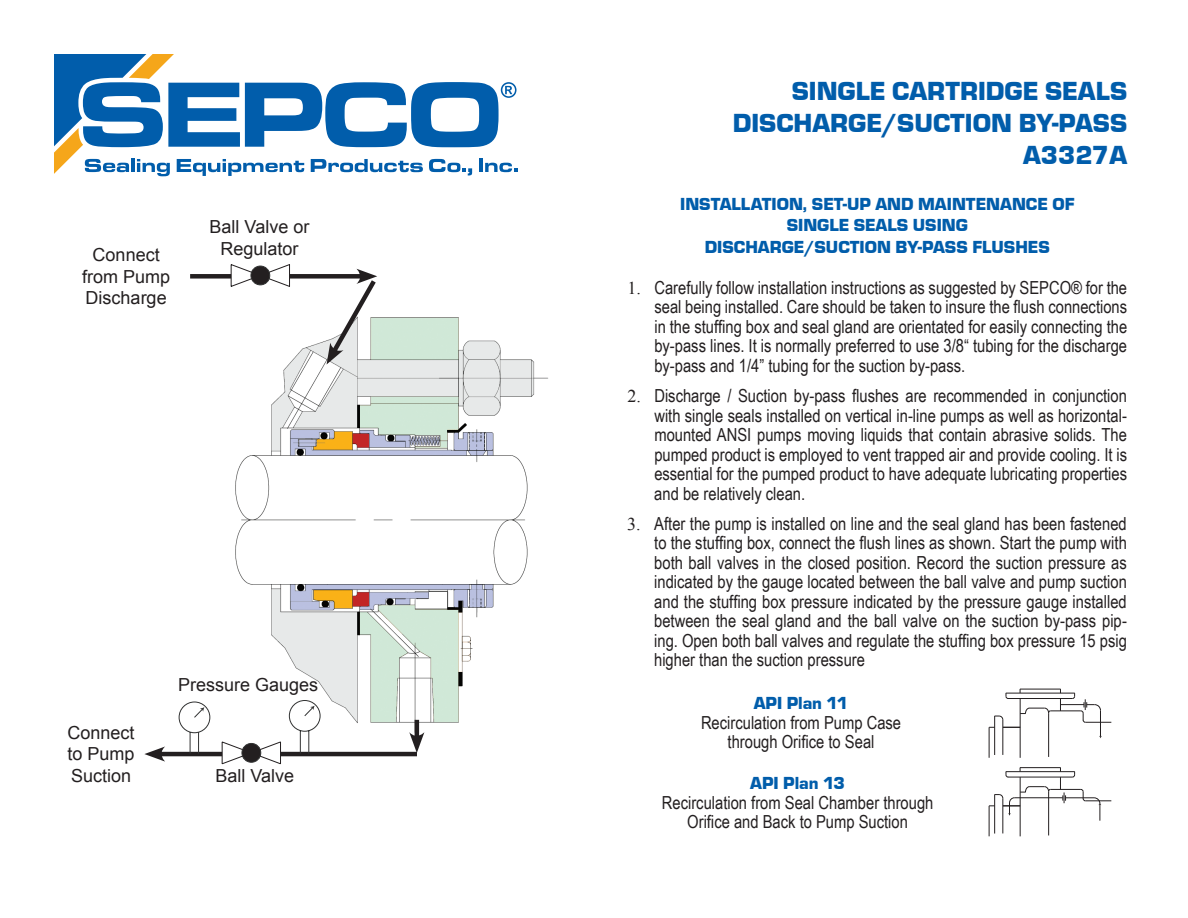
<style>
.page{position:relative;width:1188px;height:918px;background:#fff}
.page>*{position:absolute;margin:0;border:0;box-sizing:border-box;transform-origin:0 0}
.t1{font:900 27px/32.4px "Eurostar";color:#015dab;text-align:right}
.t2{font:18px/19.5px "Arial Narrow";color:#231f20;text-align:justify}
.t3{font:900 18px/21.6px "Eurostar";color:#015dab;text-align:center}
.t4{font:18px/21.6px "Arial";color:#231f20}
.s1{font-family:"Times New Roman"}
</style>
<div class="page">
<img style="left:165px;top:264px;width:383px;height:501px">
<hr style="left:1006px;top:771px;width:69px;height:1px;background:#231f20">
<hr style="left:1020px;top:767px;width:41px;height:1px;background:#231f20">
<hr style="left:1008px;top:777px;width:65px;height:1px;background:#231f20">
<hr style="left:1050px;top:789px;width:31px;height:1px;background:#231f20">
<hr style="left:1048px;top:792px;width:1px;height:43px;background:#231f20">
<hr style="left:1020px;top:777px;width:1px;height:59px;background:#231f20">
<hr style="left:1003px;top:798px;width:1px;height:35px;background:#231f20">
<hr style="left:994px;top:795px;width:1px;height:39px;background:#231f20">
<hr style="left:989px;top:806px;width:1px;height:30px;background:#231f20">
<hr style="left:1014px;top:798px;width:49px;height:1px;background:#231f20">
<svg style="left:1060px;top:768px;width:51px;height:53px"></svg>
<svg style="left:989px;top:786px;width:62px;height:30px"></svg>
<hr style="left:1006px;top:693px;width:69px;height:1px;background:#231f20">
<hr style="left:1020px;top:689px;width:41px;height:1px;background:#231f20">
<hr style="left:1008px;top:698px;width:65px;height:1px;background:#231f20">
<hr style="left:1050px;top:711px;width:31px;height:1px;background:#231f20">
<hr style="left:1048px;top:713px;width:1px;height:44px;background:#231f20">
<hr style="left:1020px;top:699px;width:1px;height:59px;background:#231f20">
<hr style="left:1003px;top:720px;width:1px;height:35px;background:#231f20">
<hr style="left:994px;top:716px;width:1px;height:39px;background:#231f20">
<hr style="left:989px;top:727px;width:1px;height:31px;background:#231f20">
<svg style="left:1004px;top:727px;width:16px;height:1px"></svg>
<svg style="left:995px;top:716px;width:8px;height:4px"></svg>
<svg style="left:1020px;top:708px;width:31px;height:6px"></svg>
<svg style="left:1060px;top:689px;width:51px;height:49px"></svg>
<hr style="left:415px;top:720px;width:4px;height:20px;background:#231f20">
<svg style="left:409px;top:732px;width:15px;height:21px"></svg>
<hr style="left:157px;top:752px;width:260px;height:4px;background:#231f20">
<svg style="left:144px;top:746px;width:21px;height:16px"></svg>
<svg style="left:222px;top:742px;width:59px;height:22px"></svg>
<div style="left:242px;top:743px;width:19px;height:19px;background:#231f20;border-radius:50%"></div>
<div style="left:242px;top:743px;width:19px;height:19px;border:1px solid #313232;border-radius:50%"></div>
<svg style="left:289px;top:700px;width:32px;height:54px"></svg>
<svg style="left:179px;top:702px;width:31px;height:52px"></svg>
<div style="left:190px;top:274px;width:175px;height:5px;background:#231f20"></div>
<svg style="left:327px;top:269px;width:53px;height:95px"></svg>
<svg style="left:231px;top:264px;width:59px;height:23px"></svg>
<div style="left:251px;top:266px;width:19px;height:19px;background:#231f20;border-radius:50%"></div>
<div style="left:251px;top:266px;width:19px;height:19px;border:1px solid #313232;border-radius:50%"></div>
<svg style="left:54px;top:54px;width:464px;height:122px"></svg>
<p class="t4" style="left:210px;top:216px;width:101px">Ball Valve or</p>
<p class="t4" style="left:93px;top:244px;width:69px">Connect</p>
<p class="t4" style="left:220px;top:238px;width:80px">Regulator</p>
<p class="t4" style="left:82px;top:266px;width:90px">from Pump<br>Discharge</p>
<p class="t4" style="left:68px;top:722px;width:69px;text-align:justify">Connect to Pump Suction</p>
<p class="t4" style="left:178px;top:674px;width:142px">Pressure Gauges</p>
<p class="t4" style="left:215px;top:765px;width:80px">Ball Valve</p>
<h1 class="t1" style="left:733px;top:74px;width:396px">SINGLE CARTRIDGE SEALS<br>DISCHARGE/SUCTION BY-PASS<br>A3327A</h1>
<p class="t3" style="left:680px;top:192px;width:396px">INSTALLATION, SET-UP AND MAINTENANCE OF<br>SINGLE SEALS USING<br>DISCHARGE/SUCTION BY-PASS FLUSHES</p>
<p class="t2" style="left:654px;top:277px;width:474px;text-indent:-27px"><span class="s1">1.</span> Carefully follow installation instructions as suggested by SEPCO® for the seal being installed. Care should be taken to insure the flush connections in the stuffing box and seal gland are orientated for easily connecting the by-pass lines. It is normally preferred to use 3/8“ tubing for the discharge by-pass and 1/4” tubing for the suction by-pass.</p>
<p class="t2" style="left:654px;top:385px;width:474px;text-indent:-27px"><span class="s1">2.</span> Discharge / Suction by-pass flushes are recommended in conjunction with single seals installed on vertical in-line pumps as well as horizontal&shy;mounted ANSI pumps moving liquids that contain abrasive solids. The pumped product is employed to vent trapped air and provide cooling. It is essential for the pumped product to have adequate lubricating properties and be relatively clean.</p>
<p class="t2" style="left:654px;top:513px;width:474px;text-indent:-27px"><span class="s1">3.</span> After the pump is installed on line and the seal gland has been fastened to the stuffing box, connect the flush lines as shown. Start the pump with both ball valves in the closed position. Record the suction pressure as indicated by the gauge located between the ball valve and pump suction and the stuffing box pressure indicated by the pressure gauge installed between the seal gland and the ball valve on the suction by-pass pip&shy;ing. Open both ball valves and regulate the stuffing box pressure 15 psig higher than the suction pressure</p>
<p class="t3" style="left:754px;top:692px;width:96px">API Plan 11</p>
<p class="t2" style="left:701px;top:712px;width:202px;text-align:center">Recirculation from Pump Case through Orifice to Seal</p>
<p class="t3" style="left:750px;top:772px;width:96px">API Plan 13</p>
<p class="t2" style="left:662px;top:792px;width:273px;text-align:center">Recirculation from Seal Chamber through<br>Orifice and Back to Pump Suction</p>
</div>
